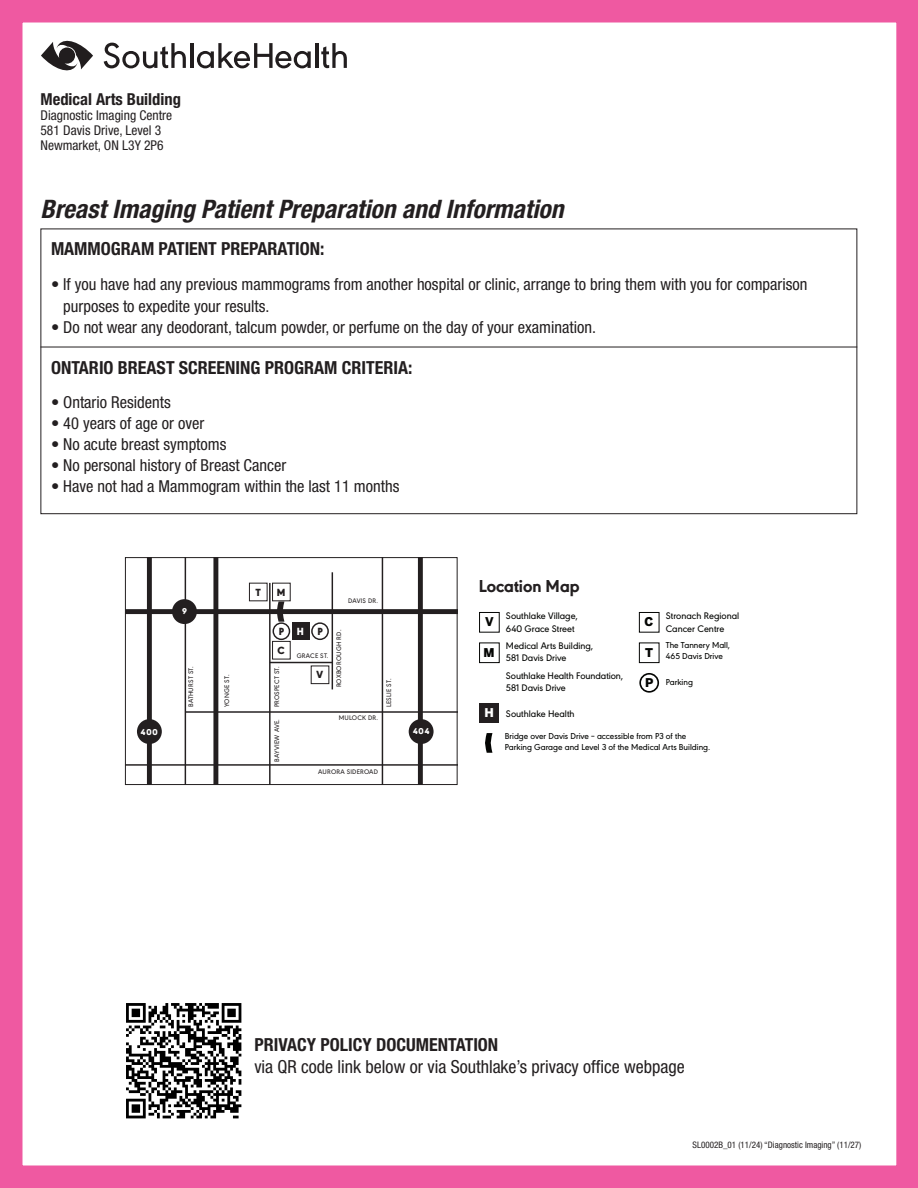
<style>
.page{position:relative;width:918px;height:1188px;background:#fff}
.page>*{position:absolute;margin:0;border:0;box-sizing:border-box;transform-origin:0 0}
.t1{font:italic 700 condensed 25.5px "Helvetica Neue LT Std";color:#231f20}
.t2{font:700 condensed 18px "Helvetica Neue LT Std";color:#231f20}
.t3{font:condensed 18px "Helvetica Neue LT Std";color:#231f20}
.t4{font:800 18px "URW Geometric";color:#231f20}
.t5{font:condensed 16.5px/22.5px "Helvetica Neue LT Std";color:#231f20}
.t6{font:700 condensed 16.5px "Helvetica Neue LT Std";color:#231f20}
.t7{font:condensed 13.5px/15px "Helvetica Neue LT Std";color:#231f20}
.t8{font:900 12px "Benton Sans";color:#040503}
.t9{font:900 12px "Benton Sans";color:#fff}
.t10{font:900 10.8px "URW Geometric";color:#231f20}
.t11{font:900 10.8px "URW Geometric";color:#fff}
.t12{font:500 9.9px/12.5px "URW Geometric";color:#040503}
.t13{font:500 9px/11.2px "URW Geometric";color:#040503}
.t14{font:condensed 9px "Helvetica Neue LT Std";color:#231f20}
.t15{font:900 8.85px "URW Geometric";letter-spacing:.1em;color:#fff}
.t16{font:500 6.9px "URW Geometric";letter-spacing:.025em;color:#231f20}
</style>
<div class="page">
<div style="left:0;top:0;width:918px;height:1188px;border:22px solid #ef59a1"></div>
<hr style="left:40px;top:347px;width:817px;height:1px;background:#231f20">
<div style="left:147px;top:558px;width:5px;height:227px;background:#231f20"></div>
<div style="left:213px;top:558px;width:5px;height:227px;background:#231f20"></div>
<div style="left:418px;top:558px;width:5px;height:227px;background:#231f20"></div>
<div style="left:125px;top:609px;width:332px;height:5px;background:#231f20"></div>
<hr style="left:185px;top:558px;width:1px;height:227px;background:#231f20">
<hr style="left:382px;top:558px;width:1px;height:227px;background:#231f20">
<hr style="left:332px;top:572px;width:1px;height:117px;background:#231f20">
<hr style="left:269px;top:583px;width:2px;height:202px;background:#231f20">
<hr style="left:125px;top:764px;width:332px;height:2px;background:#231f20">
<hr style="left:185px;top:711px;width:272px;height:2px;background:#231f20">
<hr style="left:270px;top:662px;width:62px;height:1px;background:#231f20">
<div style="left:409px;top:719px;width:25px;height:25px;background:#231f20;border-radius:50%"></div>
<div style="left:137px;top:719px;width:25px;height:25px;background:#231f20;border-radius:50%"></div>
<div style="left:172px;top:599px;width:25px;height:25px;background:#231f20;border-radius:50%"></div>
<div style="left:292px;top:622px;width:18px;height:18px;background:#231f20"></div>
<div style="left:249px;top:583px;width:18px;height:18px;border:1px solid #231f20"></div>
<div style="left:272px;top:641px;width:18px;height:18px;border:1px solid #231f20"></div>
<div style="left:272px;top:583px;width:18px;height:18px;border:1px solid #231f20"></div>
<div style="left:311px;top:666px;width:18px;height:18px;border:1px solid #231f20"></div>
<svg style="left:311px;top:622px;width:18px;height:18px"></svg>
<svg style="left:273px;top:601px;width:17px;height:39px"></svg>
<div style="left:125px;top:557px;width:332px;height:228px;border:1px solid #231f20"></div>
<div style="left:480px;top:703px;width:19px;height:20px;background:#231f20"></div>
<div style="left:639px;top:643px;width:20px;height:20px;border:1px solid #040503"></div>
<div style="left:479px;top:643px;width:21px;height:20px;border:1px solid #040503"></div>
<div style="left:639px;top:612px;width:20px;height:21px;border:1px solid #040503"></div>
<div style="left:479px;top:612px;width:21px;height:21px;border:1px solid #040503"></div>
<svg style="left:639px;top:673px;width:20px;height:20px"></svg>
<svg style="left:485px;top:733px;width:7px;height:20px"></svg>
<svg style="left:126px;top:1003px;width:115px;height:115px"></svg>
<svg style="left:104px;top:43px;width:82px;height:25px"></svg>
<hr style="left:190px;top:43px;width:4px;height:25px;background:#211d1e">
<svg style="left:197px;top:43px;width:114px;height:25px"></svg>
<hr style="left:315px;top:43px;width:3px;height:25px;background:#211d1e">
<svg style="left:321px;top:43px;width:26px;height:25px"></svg>
<svg style="left:41px;top:41px;width:52px;height:30px"></svg>
<p class="t6" style="left:40px;top:89px;width:142px">Medical Arts Building</p>
<p class="t7" style="left:40px;top:107px;width:133px">Diagnostic Imaging Centre<br>581 Davis Drive, Level 3<br>Newmarket, ON L3Y 2P6</p>
<h1 class="t1" style="left:40px;top:194px;width:525px">Breast Imaging Patient Preparation and Information</h1>
<p class="t2" style="left:51px;top:238px;width:275px">MAMMOGRAM PATIENT PREPARATION:</p>
<p class="t5" style="left:63px;top:272px;width:746px;text-indent:-12px">• If you have had any previous mammograms from another hospital or clinic, arrange to bring them with you for comparison purposes to expedite your results.</p>
<p class="t5" style="left:51px;top:316px;width:547px">• Do not wear any deodorant, talcum powder, or perfume on the day of your examination.</p>
<p class="t2" style="left:51px;top:356px;width:363px">ONTARIO BREAST SCREENING PROGRAM CRITERIA:</p>
<p class="t5" style="left:51px;top:391px;width:121px">• Ontario Residents</p>
<p class="t5" style="left:51px;top:412px;width:155px">• 40 years of age or over</p>
<p class="t5" style="left:51px;top:433px;width:177px">• No acute breast symptoms</p>
<p class="t5" style="left:51px;top:454px;width:237px">• No personal history of Breast Cancer</p>
<p class="t5" style="left:51px;top:475px;width:350px">• Have not had a Mammogram within the last 11 months</p>
<p class="t15" style="left:182px;top:605px;width:6px">9</p>
<p class="t10" style="left:256px;top:584px;width:6px">T</p>
<p class="t10" style="left:277px;top:584px;width:10px">M</p>
<p class="t10" style="left:279px;top:623px;width:7px">P</p>
<p class="t10" style="left:318px;top:623px;width:7px">P</p>
<p class="t11" style="left:297px;top:623px;width:9px">H</p>
<p class="t10" style="left:278px;top:642px;width:9px">C</p>
<p class="t16" style="left:297px;top:651px;width:33px">GRACE ST.</p>
<p class="t16" style="left:186px;top:707px;width:42px;rotate:-90deg">BATHURST ST.</p>
<p class="t16" style="left:222px;top:707px;width:34px;rotate:-90deg">YONGE ST.</p>
<p class="t16" style="left:272px;top:707px;width:42px;rotate:-90deg">PROSPECT ST.</p>
<p class="t10" style="left:317px;top:667px;width:8px">V</p>
<p class="t16" style="left:348px;top:595px;width:31px">DAVIS DR.</p>
<p class="t16" style="left:334px;top:687px;width:59px;rotate:-90deg">ROXBOROUGH RD.</p>
<p class="t16" style="left:384px;top:707px;width:30px;rotate:-90deg">LESLIE ST.</p>
<p class="t16" style="left:339px;top:712px;width:41px">MULOCK DR.</p>
<p class="t16" style="left:272px;top:762px;width:44px;rotate:-90deg">BAYVIEW AVE.</p>
<p class="t15" style="left:141px;top:725px;width:18px">400</p>
<p class="t15" style="left:413px;top:725px;width:18px">404</p>
<p class="t16" style="left:318px;top:767px;width:61px">AURORA SIDEROAD</p>
<p class="t4" style="left:479px;top:573px;width:102px">Location Map</p>
<p class="t12" style="left:506px;top:609px;width:73px">Southlake Village,<br>640 Grace Street</p>
<p class="t12" style="left:506px;top:639px;width:89px">Medical Arts Building,<br>581 Davis Drive</p>
<p class="t12" style="left:506px;top:668px;width:119px">Southlake Health Foundation,<br>581 Davis Drive</p>
<p class="t12" style="left:506px;top:707px;width:70px">Southlake Health</p>
<p class="t8" style="left:485px;top:615px;width:10px">V</p>
<p class="t8" style="left:645px;top:615px;width:10px">C</p>
<p class="t8" style="left:484px;top:645px;width:13px">M</p>
<p class="t8" style="left:645px;top:645px;width:9px">T</p>
<p class="t8" style="left:645px;top:675px;width:10px">P</p>
<p class="t9" style="left:484px;top:705px;width:11px">H</p>
<p class="t12" style="left:666px;top:609px;width:75px">Stronach Regional<br>Cancer Centre</p>
<p class="t13" style="left:666px;top:638px;width:66px">The Tannery Mall,<br>465 Davis Drive</p>
<p class="t13" style="left:666px;top:676px;width:29px">Parking</p>
<p class="t13" style="left:505px;top:730px;width:207px">Bridge over Davis Drive – accessible from P3 of the<br>Parking Garage and Level 3 of the Medical Arts Building.</p>
<p class="t2" style="left:254px;top:1034px;width:245px">PRIVACY POLICY DOCUMENTATION</p>
<p class="t3" style="left:254px;top:1056px;width:432px">via QR code link below or via Southlake’s privacy office webpage</p>
<p class="t14" style="left:693px;top:1139px;width:170px">SL0002B_01 (11/24) “Diagnostic Imaging” (11/27)</p>
</div>
